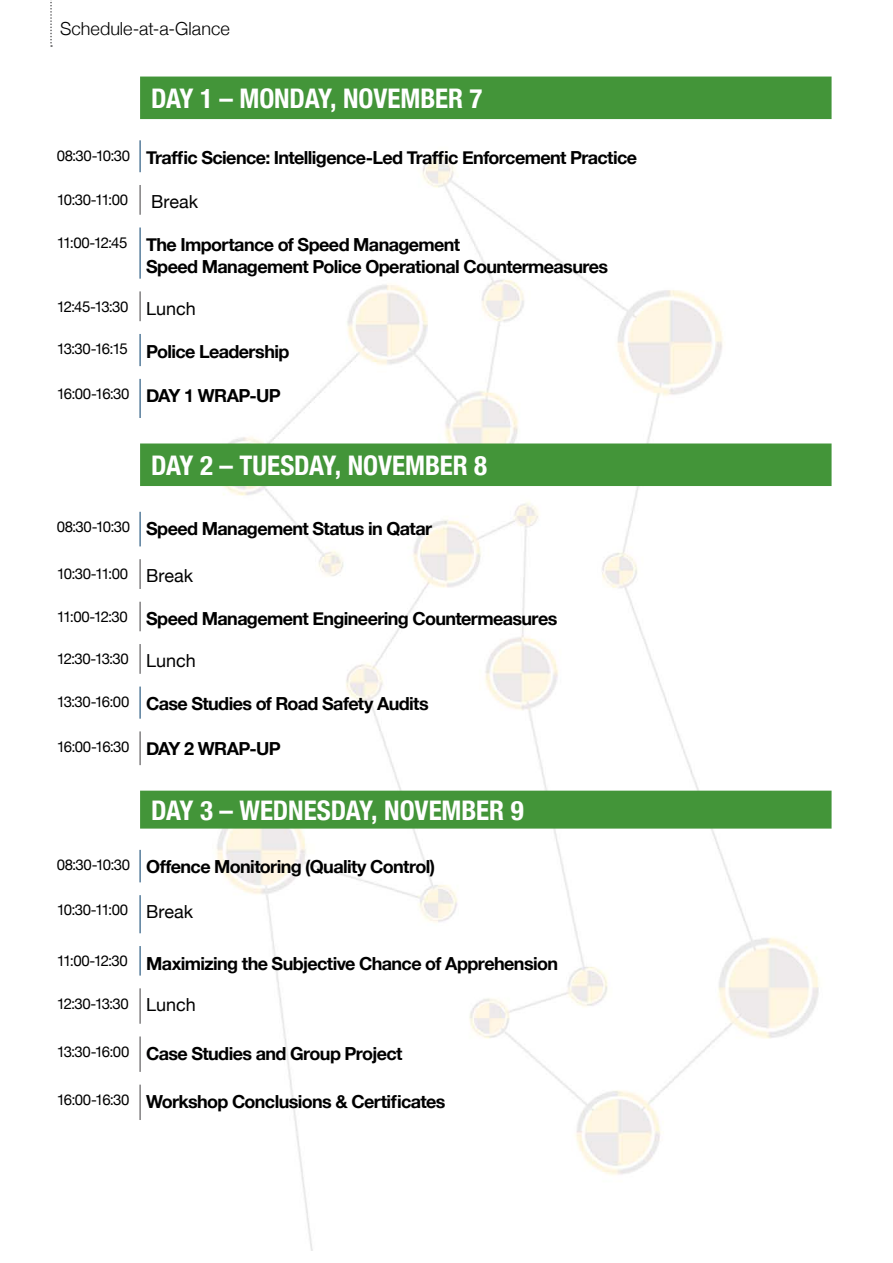
<style>
.page{position:relative;width:893px;height:1263px;background:#fff}
.page>*{position:absolute;margin:0;border:0;box-sizing:border-box;transform-origin:0 0}
.t1{font:700 condensed 27px "Helvetica Neue";letter-spacing:-.005em;color:#fff}
.t2{font:700 18px/21.6px "Helvetica Neue";letter-spacing:-.035em;color:#000}
.t3{font:300 18px "Helvetica Neue";color:#000}
.t4{font:18px "Helvetica Neue";color:#000}
.t5{font:15px "Helvetica Neue";letter-spacing:-.06em;color:#000}
.s1{font-size:18px}
.s2{font-weight:700;font-size:18px}
</style>
<div class="page">
<img style="left:52px;top:45px;width:780px;height:1206px">
<svg style="left:50px;top:0;width:2px;height:47px"></svg>
<svg style="left:140px;top:77px;width:691px;height:751px"></svg>
<svg style="left:140px;top:602px;width:1px;height:29px"></svg>
<hr style="left:140px;top:988px;width:1px;height:36px;background:#414042">
<hr style="left:140px;top:185px;width:1px;height:30px;background:#414042">
<hr style="left:140px;top:291px;width:1px;height:30px;background:#414042">
<hr style="left:140px;top:559px;width:1px;height:30px;background:#414042">
<hr style="left:140px;top:644px;width:1px;height:30px;background:#414042">
<hr style="left:140px;top:731px;width:1px;height:34px;background:#414042">
<hr style="left:140px;top:1036px;width:1px;height:36px;background:#414042">
<hr style="left:140px;top:1084px;width:1px;height:36px;background:#414042">
<hr style="left:140px;top:140px;width:1px;height:32px;background:#003a68">
<hr style="left:140px;top:227px;width:1px;height:52px;background:#003a68">
<hr style="left:140px;top:334px;width:1px;height:32px;background:#003a68">
<hr style="left:140px;top:379px;width:1px;height:39px;background:#003a68">
<hr style="left:140px;top:512px;width:1px;height:34px;background:#003a68">
<hr style="left:140px;top:686px;width:1px;height:33px;background:#003a68">
<hr style="left:140px;top:850px;width:1px;height:32px;background:#003a68">
<hr style="left:140px;top:895px;width:1px;height:38px;background:#003a68">
<svg style="left:140px;top:946px;width:1px;height:29px"></svg>
<p class="t3" style="left:32px;top:17px;width:199px">2 Schedule-at-a-Glance</p>
<h1 class="t1" style="left:151px;top:82px;width:333px">DAY 1 – MONDAY, NOVEMBER 7</h1>
<p class="t2" style="left:57px;top:146px;width:582px"><sup>08:30-10:30</sup> Traffic Science: Intelligence-Led Traffic Enforcement Practice</p>
<p class="t5" style="left:57px;top:191px;width:73px">10:30-11:00</p>
<p class="t4" style="left:151px;top:191px;width:48px">Break</p>
<p class="t2" style="left:146px;top:233px;width:464px;text-indent:-89px"><sup>11:00-12:45</sup> The Importance of Speed Management<br>Speed Management Police Operational Countermeasures</p>
<p class="t5" style="left:57px;top:297px;width:140px">12:45-13:30 <span class="s1">Lunch</span></p>
<p class="t2" style="left:57px;top:340px;width:234px"><sup>13:30-16:15</sup> Police Leadership</p>
<p class="t5" style="left:57px;top:385px;width:225px">16:00-16:30 <span class="s2">DAY 1 WRAP-UP</span></p>
<h1 class="t1" style="left:151px;top:449px;width:338px">DAY 2 – TUESDAY, NOVEMBER 8</h1>
<p class="t2" style="left:57px;top:518px;width:377px"><sup>08:30-10:30</sup> Speed Management Status in Qatar</p>
<p class="t5" style="left:57px;top:565px;width:138px">10:30-11:00 <span class="s1">Break</span></p>
<p class="t2" style="left:57px;top:608px;width:502px"><sup>11:00-12:30</sup> Speed Management Engineering Countermeasures</p>
<p class="t5" style="left:57px;top:650px;width:140px">12:30-13:30 <span class="s1">Lunch</span></p>
<p class="t2" style="left:57px;top:692px;width:373px"><sup>13:30-16:00</sup> Case Studies of Road Safety Audits</p>
<p class="t5" style="left:57px;top:737px;width:225px">16:00-16:30 <span class="s2">DAY 2 WRAP-UP</span></p>
<h1 class="t1" style="left:151px;top:794px;width:374px">DAY 3 – WEDNESDAY, NOVEMBER 9</h1>
<p class="t2" style="left:57px;top:856px;width:380px"><sup>08:30-10:30</sup> Offence Monitoring (Quality Control)</p>
<p class="t5" style="left:57px;top:901px;width:138px">10:30-11:00 <span class="s1">Break</span></p>
<p class="t2" style="left:57px;top:952px;width:503px"><sup>11:00-12:30</sup> Maximizing the Subjective Chance of Apprehension</p>
<p class="t5" style="left:57px;top:994px;width:140px">12:30-13:30 <span class="s1">Lunch</span></p>
<p class="t2" style="left:57px;top:1042px;width:347px"><sup>13:30-16:00</sup> Case Studies and Group Project</p>
<p class="t2" style="left:57px;top:1090px;width:390px"><sup>16:00-16:30</sup> Workshop Conclusions &amp; Certificates</p>
</div>
